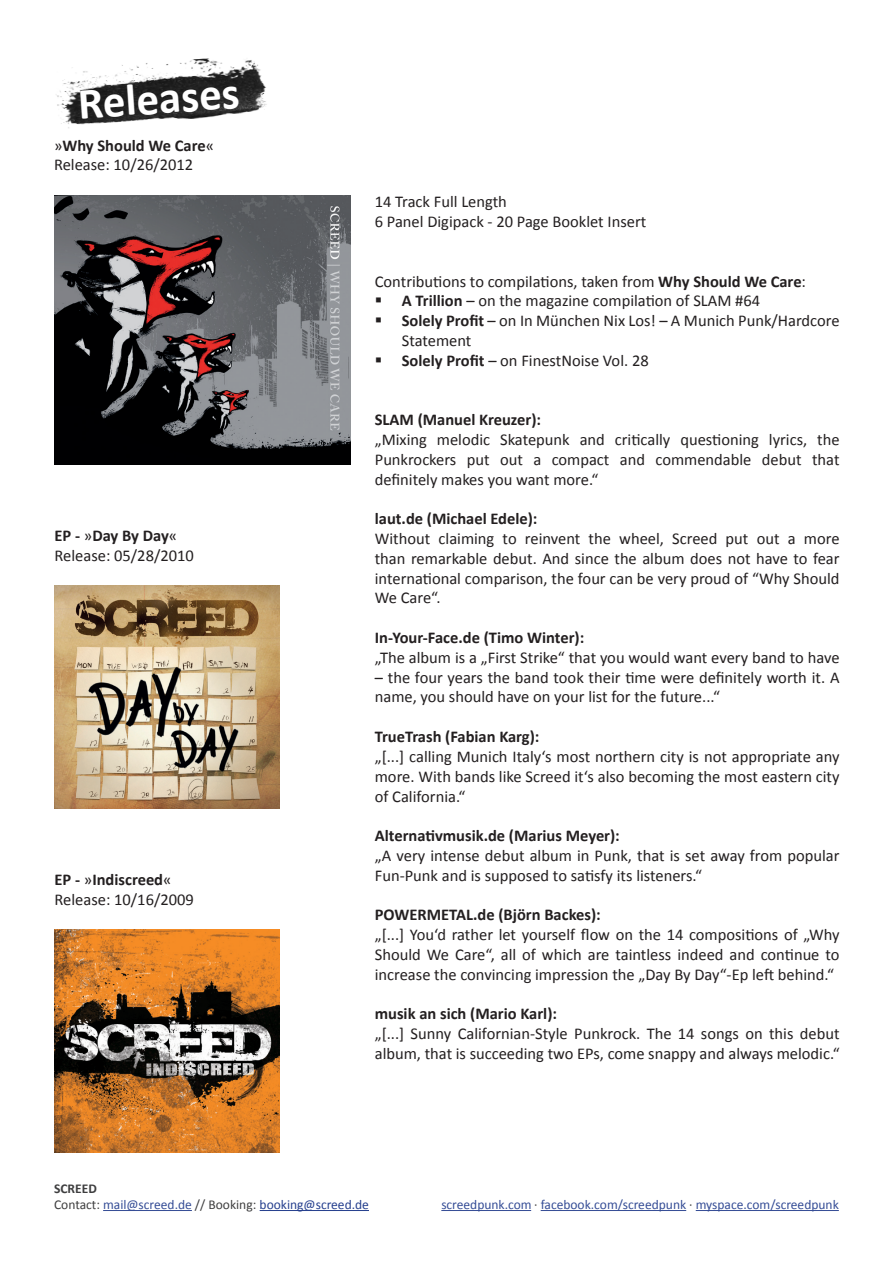
<style>
.page{position:relative;width:893px;height:1263px;background:#fff}
.page>*{position:absolute;margin:0;border:0;box-sizing:border-box;transform-origin:0 0}
.t1{font:700 45px "Calibri";color:#fff}
.t2{font:16.5px/19.8px "Calibri";color:#231f20}
.t3{font:700 16.5px "Calibri";color:#231f20}
.t4{font:13.5px "Calibri";color:#354d96}
.t5{font:13.5px "Calibri";color:#3e3e3f}
.t6{font:700 13.5px "Calibri";color:#3e3e3f}
.s1{font-weight:400}
.s2{font-weight:700}
.s3{color:#354d96}
.s4{color:#253f8e}
.s5{color:#3e3e3f}
</style>
<div class="page">
<img style="left:56px;top:58px;width:211px;height:70px">
<hr style="left:103px;top:1210px;width:89px;height:1px;background:#354d96">
<hr style="left:260px;top:1210px;width:109px;height:1px;background:#253f8e">
<hr style="left:441px;top:1210px;width:90px;height:1px;background:#354d96">
<hr style="left:541px;top:1210px;width:145px;height:1px;background:#354d96">
<hr style="left:696px;top:1210px;width:143px;height:1px;background:#354d96">
<img style="left:54px;top:586px;width:225px;height:223px">
<img style="left:55px;top:195px;width:296px;height:269px">
<img style="left:55px;top:930px;width:225px;height:223px">
<p class="t1" style="left:76px;top:75px;width:163px;rotate:-4deg">Releases</p>
<p class="t3" style="left:54px;top:135px;width:162px"><span class="s1">»</span>Why Should We Care<span class="s1">«</span></p>
<p class="t2" style="left:54px;top:155px;width:141px">Release: 10/26/2012</p>
<p class="t3" style="left:55px;top:525px;width:124px">EP - <span class="s1">»</span>Day By Day<span class="s1">«</span></p>
<p class="t2" style="left:55px;top:546px;width:141px">Release: 05/28/2010</p>
<p class="t3" style="left:55px;top:869px;width:119px">EP - <span class="s1">»</span>Indiscreed<span class="s1">«</span></p>
<p class="t2" style="left:55px;top:890px;width:141px">Release: 10/16/2009</p>
<p class="t2" style="left:375px;top:192px;width:134px">14 Track Full Length</p>
<p class="t2" style="left:375px;top:212px;width:273px">6 Panel Digipack - 20 Page Booklet Insert</p>
<p class="t2" style="left:375px;top:271px;width:433px">Contributions to compilations, taken from <span class="s2">Why Should We Care</span>:</p>
<p class="t2" style="left:375px;top:291px;width:387px">▪ <span class="s2">A Trillion</span> – on the magazine compilation of SLAM #64</p>
<p class="t2" style="left:402px;top:311px;width:439px;text-indent:-27px">▪ <span class="s2">Solely Profit</span> – on In München Nix Los! – A Munich Punk/Hardcore<br>Statement</p>
<p class="t2" style="left:375px;top:350px;width:275px">▪ <span class="s2">Solely Profit</span> – on FinestNoise Vol. 28</p>
<p class="t3" style="left:375px;top:409px;width:168px">SLAM (Manuel Kreuzer):</p>
<p class="t2" style="left:375px;top:430px;width:466px;text-align:justify">„Mixing melodic Skatepunk and critically questioning lyrics, the Punkrockers put out a compact and commendable debut that definitely makes you want more.“</p>
<p class="t3" style="left:375px;top:508px;width:164px">laut.de (Michael Edele):</p>
<p class="t2" style="left:375px;top:529px;width:466px;text-align:justify">Without claiming to reinvent the wheel, Screed put out a more than remarkable debut. And since the album does not have to fear international comparison, the four can be very proud of “Why Should We Care“.</p>
<p class="t3" style="left:375px;top:627px;width:211px">In-Your-Face.de (Timo Winter):</p>
<p class="t2" style="left:375px;top:647px;width:466px">„The album is a „First Strike“ that you would want every band to have</p>
<p class="t2" style="left:375px;top:667px;width:466px">– the four years the band took their time were definitely worth it. A name, you should have on your list for the future...“</p>
<p class="t3" style="left:375px;top:726px;width:166px">TrueTrash (Fabian Karg):</p>
<p class="t2" style="left:375px;top:746px;width:466px;text-align:justify">„[...] calling Munich Italy‘s most northern city is not appropriate any more. With bands like Screed it‘s also becoming the most eastern city of California.“</p>
<p class="t3" style="left:375px;top:825px;width:247px">Alternativmusik.de (Marius Meyer):</p>
<p class="t2" style="left:375px;top:845px;width:466px">„A very intense debut album in Punk, that is set away from popular<br>Fun-Punk and is supposed to satisfy its listeners.“</p>
<p class="t3" style="left:375px;top:904px;width:227px">POWERMETAL.de (Björn Backes):</p>
<p class="t2" style="left:375px;top:925px;width:466px;text-align:justify">„[...] You‘d rather let yourself flow on the 14 compositions of „Why Should We Care“, all of which are taintless indeed and continue to increase the convincing impression the „Day By Day“-Ep left behind.“</p>
<p class="t3" style="left:375px;top:1003px;width:184px">musik an sich (Mario Karl):</p>
<p class="t2" style="left:375px;top:1024px;width:466px">„[...] Sunny Californian-Style Punkrock. The 14 songs on this debut album, that is succeeding two EPs, come snappy and always melodic.“</p>
<p class="t6" style="left:54px;top:1180px;width:44px">SCREED</p>
<p class="t5" style="left:54px;top:1196px;width:316px">Contact: <span class="s3">mail@screed.de</span> // Booking: <span class="s4">booking@screed.de</span></p>
<p class="t4" style="left:441px;top:1196px;width:399px">screedpunk.com <span class="s5">·</span> facebook.com/screedpunk <span class="s5">·</span> myspace.com/screedpunk</p>
</div>
